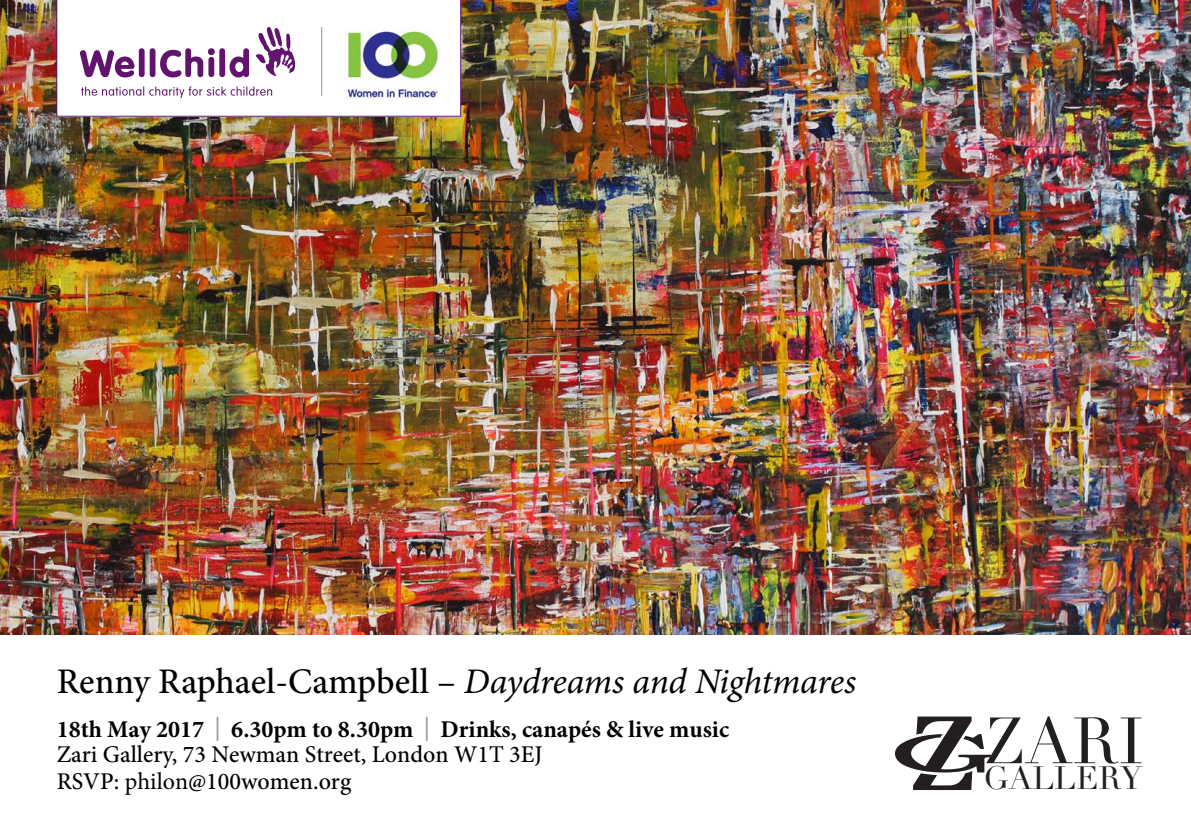
<style>
.page{position:relative;width:1191px;height:840px;background:#fff}
.page>*{position:absolute;margin:0;border:0;box-sizing:border-box;transform-origin:0 0}
.t1{font:64px "Didot LT Std";color:#231f20}
.t2{font:500 36px "Minion Pro";color:#000}
.t3{font:31.8px "Didot LT Std";color:#231f20}
.t4{font:500 24px/26px "Minion Pro";color:#000}
.s1{font-weight:400;font-style:italic}
.s2{font-weight:700}
.s3{font-weight:400;color:#939598}
.s4{font-weight:400}
</style>
<div class="page">
<img style="left:0;top:0;width:1191px;height:634px">
<svg style="left:895px;top:716px;width:95px;height:73px"></svg>
<svg style="left:57px;top:0;width:404px;height:116px"></svg>
<svg style="left:81px;top:86px;width:191px;height:12px"></svg>
<svg style="left:80px;top:48px;width:169px;height:29px"></svg>
<svg style="left:255px;top:26px;width:40px;height:53px"></svg>
<hr style="left:321px;top:27px;width:1px;height:68px;background:#939598">
<h2 class="t2" style="left:57px;top:657px;width:801px">Renny Raphael-Campbell – <span class="s1">Daydreams and Nightmares</span></h2>
<p class="t4" style="left:57px;top:715px;width:674px"><span class="s2">18th May 2017</span> <span class="s3">|</span> <span class="s2">6.30pm to 8.30pm</span> <span class="s3">|</span> <span class="s2">Drinks, canapés &amp; live music<br></span>Zari Gallery, 73 Newman Street, London W1<span class="s4">T</span> 3EJ<br>RSVP: <span class="s4">philon</span>@100women.org</p>
<h1 class="t1" style="left:983px;top:702px;width:162px">ZARI</h1>
<h3 class="t3" style="left:983px;top:758px;width:161px">GALLERY</h3>
</div>
